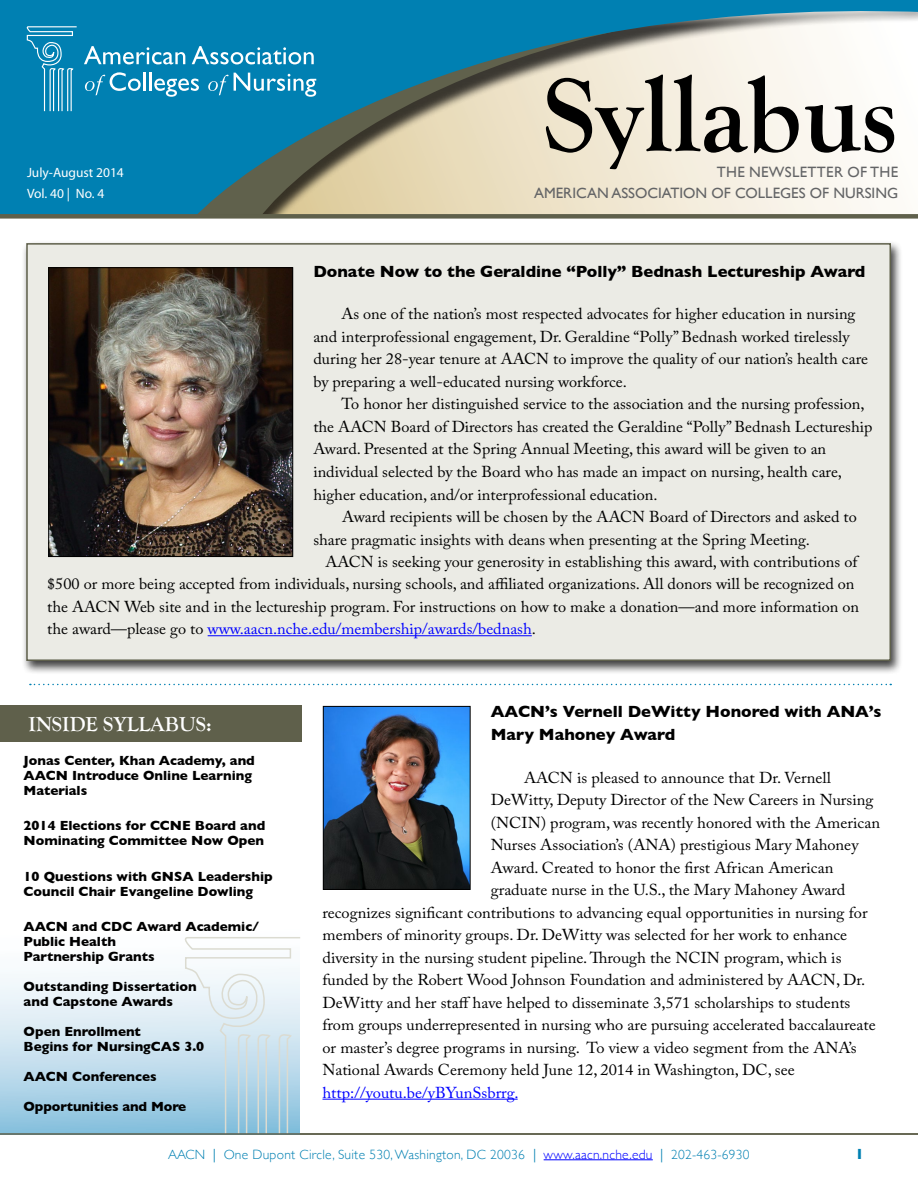
<style>
.page{position:relative;width:918px;height:1188px;background:#fff}
.page>*{position:absolute;margin:0;border:0;box-sizing:border-box;transform-origin:0 0}
.t1{font:700 108px "Goudy Old Style T";color:#000}
.t2{font:700 21px "Goudy Old Style T";color:#fff}
.t3{font:700 16.5px/22.5px "Gill Sans";color:#000}
.t4{font:15.75px/22.5px "Adobe Caslon Pro";color:#000}
.t5{font:15.75px "Adobe Caslon Pro";color:#000;scale:1.04 1}
.t6{font:15.75px "Adobe Caslon Pro";color:#00f;scale:1.04 1}
.t7{font:15px/21px "Gill Sans";color:#636466;text-align:right}
.t8{font:700 15px "Gill Sans";color:#0080b2}
.t9{font:700 13.5px/15px "Gill Sans";color:#000}
.t10{font:300 13.5px "Gill Sans";letter-spacing:.02em;color:#0080b2}
.t11{font:13.5px/21px "Trebuchet MS";color:#fff}
.t12{font:13.5px/21px "Myriad Pro";color:#fff}
.s1{color:#00f}
.s2{font-family:"Adobe Garamond Pro";font-weight:400}
</style>
<div class="page">
<hr style="left:544px;top:1159px;width:109px;height:1px;background:#00f">
<svg style="left:0;top:0;width:918px;height:214px;background:#82b2bd"></svg>
<div style="left:0;top:214px;width:918px;height:5px;background:#5f604b"></div>
<svg style="left:84px;top:46px;width:102px;height:19px"></svg>
<svg style="left:192px;top:46px;width:122px;height:19px"></svg>
<svg style="left:85px;top:72px;width:114px;height:25px;background:#399cc3"></svg>
<svg style="left:208px;top:73px;width:109px;height:24px;background:#359ac2"></svg>
<svg style="left:25px;top:26px;width:53px;height:87px;background:#2793bd"></svg>
<svg style="left:0;top:971px;width:180px;height:162px;background:#c6e0ee"></svg>
<div style="left:0;top:705px;width:302px;height:37px;background:#5f604b"></div>
<svg style="left:180px;top:937px;width:120px;height:196px"></svg>
<hr style="left:0;top:1133px;width:918px;height:2px;background:#5f604b">
<div style="left:21px;top:241px;width:882px;height:434px;background:#000;opacity:.75"></div>
<div style="left:26px;top:243px;width:865px;height:418px;background:#ebebe5;border:2px solid #5f604b"></div>
<img style="left:50px;top:269px;width:241px;height:286px">
<div style="left:48px;top:267px;width:245px;height:290px;border:1px solid #000"></div>
<hr style="left:208px;top:635px;width:324px;height:1px;background:#00f">
<hr style="left:322px;top:1099px;width:196px;height:1px;background:#00f">
<img style="left:325px;top:708px;width:144px;height:180px">
<div style="left:323px;top:706px;width:148px;height:184px;border:1px solid #000"></div>
<svg style="left:30px;top:684px;width:861px;height:1px"></svg>
<p class="t11" style="left:54px;top:161px;width:112px;text-indent:-21px">anuary-February 2011<br>37 | No. 1</p>
<p class="t12" style="left:27px;top:161px;width:98px">July-August 2014<br>Vol. 40 | No. 4</p>
<h1 class="t1" style="left:543px;top:55px;width:356px">Syllabus</h1>
<p class="t7" style="left:534px;top:161px;width:366px">THE NEWSLETTER OF THE<br>AMERICAN ASSOCIATION OF COLLEGES OF NURSING</p>
<p class="t3" style="left:313px;top:260px;width:554px">Donate Now to the Geraldine “Polly” Bednash Lectureship Award</p>
<p class="t4" style="left:313px;top:303px;width:556px;text-indent:28px">As one of the nation’s most respected advocates for higher education in nursing and interprofessional engagement, Dr. Geraldine “Polly” Bednash worked tirelessly during her 28-year tenure at AACN to improve the quality of our nation’s health care by preparing a well-educated nursing workforce.</p>
<p class="t4" style="left:313px;top:393px;width:561px;text-indent:28px">To honor her distinguished service to the association and the nursing profession, the AACN Board of Directors has created the Geraldine “Polly” Bednash Lectureship Award. Presented at the Spring Annual Meeting, this award will be given to an individual selected by the Board who has made an impact on nursing, health care, higher education, and/or interprofessional education.</p>
<p class="t4" style="left:313px;top:505px;width:545px;text-indent:29px">Award recipients will be chosen by the AACN Board of Directors and asked to share pragmatic insights with deans when presenting at the Spring Meeting.</p>
<p class="t4" style="left:47px;top:550px;width:813px;text-indent:278px">AACN is seeking your generosity in establishing this award, with contributions of $500 or more being accepted from individuals, nursing schools, and affiliated organizations. All donors will be recognized on the AACN Web site and in the lectureship program. For instructions on how to make a donation—and more information on the award—please go to <span class="s1">www.aacn.nche.edu/membership/awards/bednash</span>.</p>
<h2 class="t2" style="left:29px;top:712px;width:185px">INSIDE SYLLABUS:</h2>
<p class="t9" style="left:24px;top:753px;width:233px">Jonas Center, Khan Academy, and<br>AACN Introduce Online Learning<br>Materials</p>
<p class="t9" style="left:24px;top:818px;width:243px">2014 Elections for CCNE Board and<br>Nominating Committee Now Open</p>
<p class="t9" style="left:24px;top:868px;width:251px">10 Questions with GNSA Leadership<br>Council Chair Evangeline Dowling</p>
<p class="t9" style="left:24px;top:919px;width:237px">AACN and CDC Award Academic/<br>Public Health<br>Partnership Grants</p>
<p class="t9" style="left:24px;top:979px;width:175px">Outstanding Dissertation and Capstone Awards</p>
<p class="t9" style="left:24px;top:1024px;width:182px">Open Enrollment<br>Begins for NursingCAS 3.0</p>
<p class="t9" style="left:24px;top:1069px;width:135px">AACN Conferences</p>
<p class="t9" style="left:24px;top:1099px;width:164px">Opportunities and More</p>
<p class="t3" style="left:491px;top:700px;width:392px">AACN’s Vernell DeWitty Honored with ANA’s<br>Mary Mahoney Award</p>
<p class="t5" style="left:524px;top:768px;width:297px">AACN is pleased to announce that Dr. Vernell</p>
<p class="t5" style="left:491px;top:790px;width:369px">DeWitty, Deputy Director of the New Careers in Nursing</p>
<p class="t5" style="left:491px;top:813px;width:376px">(NCIN) program, was recently honored with the American</p>
<p class="t5" style="left:491px;top:835px;width:355px">Nurses Association’s (ANA) prestigious Mary Mahoney</p>
<p class="t5" style="left:491px;top:858px;width:331px">Award. Created to honor the first African American</p>
<p class="t5" style="left:491px;top:880px;width:342px">graduate nurse in the U.S., the Mary Mahoney Award</p>
<p class="t5" style="left:322px;top:903px;width:526px">recognizes significant contributions to advancing equal opportunities in nursing for</p>
<p class="t5" style="left:322px;top:925px;width:506px">members of minority groups. Dr. DeWitty was selected for her work to enhance</p>
<p class="t5" style="left:322px;top:948px;width:501px">diversity in the nursing student pipeline. Through the NCIN program, which is</p>
<p class="t5" style="left:322px;top:971px;width:524px">funded by the Robert Wood Johnson Foundation and administered by AACN, Dr.</p>
<p class="t5" style="left:322px;top:993px;width:509px">DeWitty and her staff have helped to disseminate 3,571 scholarships to students</p>
<p class="t5" style="left:322px;top:1016px;width:533px">from groups underrepresented in nursing who are pursuing accelerated baccalaureate</p>
<p class="t5" style="left:322px;top:1038px;width:515px">or master’s degree programs in nursing. To view a video segment from the ANA’s</p>
<p class="t5" style="left:322px;top:1061px;width:456px">National Awards Ceremony held June 12, 2014 in Washington, DC, see</p>
<p class="t6" style="left:322px;top:1083px;width:190px">http://youtu.be/yBYunSsbrrg.</p>
<p class="t10" style="left:168px;top:1144px;width:583px">AACN <span class="s2">|</span> One Dupont Circle, Suite 530, Washington, DC 20036 <span class="s2">|</span> <span class="s1">www.aacn.nche.edu</span> <span class="s2">|</span> 202-463-6930</p>
<p class="t8" style="left:855px;top:1142px;width:10px">1</p>
</div>
